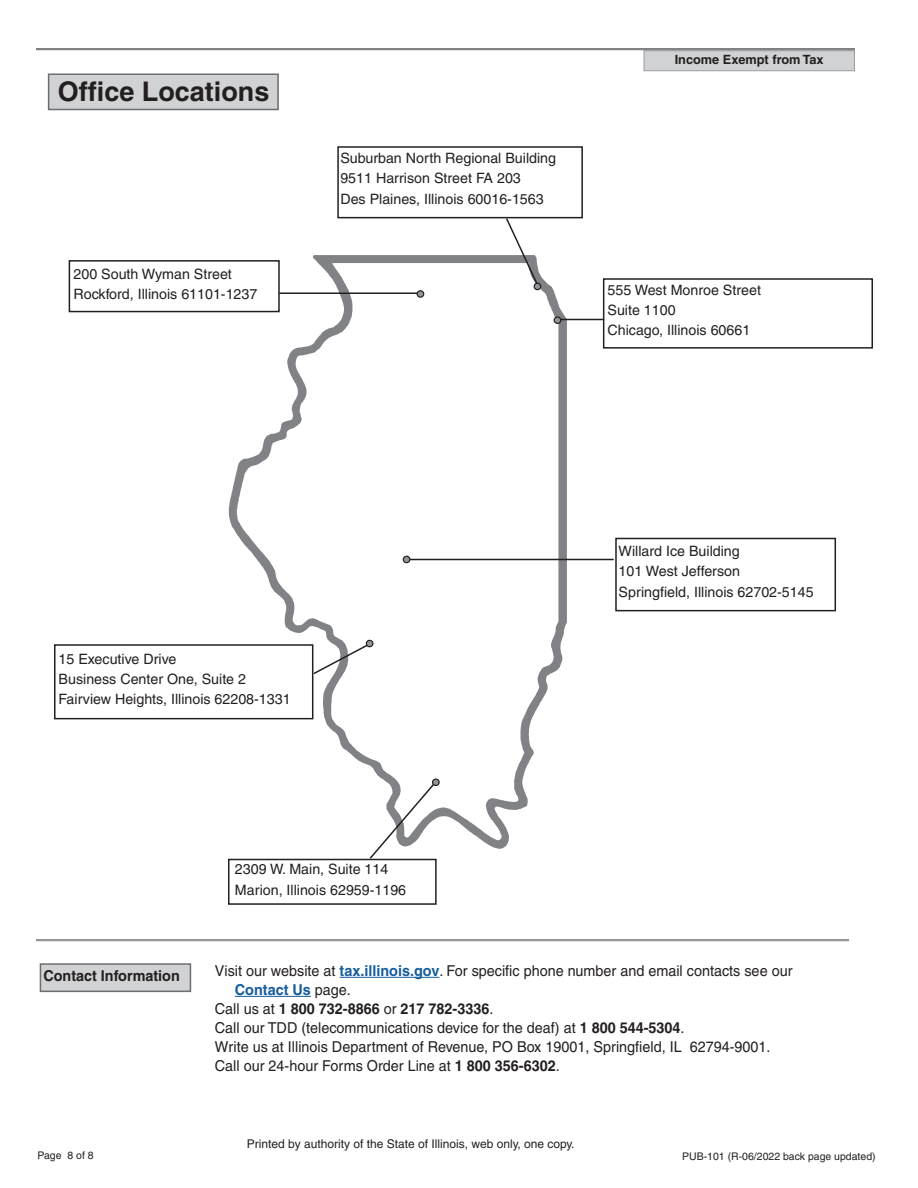
<style>
.page{position:relative;width:918px;height:1188px;background:#fff}
.page>*{position:absolute;margin:0;border:0;box-sizing:border-box;transform-origin:0 0}
.t1{font:700 27px "Helvetica";color:#231f20}
.t2{font:15px "Helvetica";color:#231f20;scale:.96 1}
.t3{font:700 15px "Helvetica";color:#231f20;scale:.96 1}
.t4{font:700 15px "Helvetica";color:#175d9e;scale:.96 1}
.Body_text{font:14.25px "Helvetica";color:#231f20}
.t5{font:700 12.75px "Helvetica";color:#231f20}
.t6{font:12px "Helvetica";color:#231f20}
.t7{font:10.5px "Helvetica";color:#231f20}
.s1{font-weight:700;color:#175d9e}
.s2{font-weight:400;color:#231f20}
.s3{font-weight:400}
.s4{font-weight:700}
</style>
<div class="page">
<div style="left:644px;top:50px;width:211px;height:21px;background:#d1d2d4;border:1px solid #9d9fa2"></div>
<hr style="left:36px;top:48px;width:819px;height:2px;background:#808285">
<img style="left:229px;top:256px;width:339px;height:593px">
<hr style="left:340px;top:977px;width:99px;height:1px;background:#175d9e">
<hr style="left:235px;top:996px;width:76px;height:1px;background:#175d9e">
<hr style="left:36px;top:939px;width:813px;height:2px;background:#939598">
<div style="left:40px;top:963px;width:151px;height:29px;background:#d1d2d4;border:2px solid #6c6d70"></div>
<div style="left:337px;top:146px;width:246px;height:72px;border:2px solid #231f20"></div>
<div style="left:603px;top:278px;width:270px;height:71px;border:2px solid #231f20"></div>
<div style="left:615px;top:538px;width:221px;height:73px;border:2px solid #231f20"></div>
<div style="left:228px;top:859px;width:209px;height:46px;border:2px solid #231f20"></div>
<div style="left:54px;top:644px;width:259px;height:75px;border:2px solid #231f20"></div>
<div style="left:69px;top:260px;width:211px;height:52px;border:2px solid #231f20"></div>
<svg style="left:505px;top:217px;width:36px;height:73px"></svg>
<hr style="left:558px;top:319px;width:46px;height:1px;background:#231f20">
<hr style="left:404px;top:559px;width:210px;height:1px;background:#231f20">
<svg style="left:312px;top:642px;width:59px;height:34px"></svg>
<hr style="left:279px;top:292px;width:141px;height:2px;background:#231f20">
<div style="left:48px;top:74px;width:231px;height:36px;background:#d1d2d4;border:2px solid #6c6d70"></div>
<div style="left:366px;top:640px;width:7px;height:7px;background:#939598;border-radius:50%"></div>
<div style="left:366px;top:640px;width:8px;height:7px;border:1px solid #231f20;border-radius:50%"></div>
<div style="left:403px;top:556px;width:7px;height:7px;background:#939598;border-radius:50%"></div>
<div style="left:403px;top:556px;width:7px;height:7px;border:1px solid #231f20;border-radius:50%"></div>
<div style="left:417px;top:291px;width:7px;height:6px;background:#939598;border-radius:50%"></div>
<div style="left:417px;top:290px;width:7px;height:8px;border:1px solid #231f20;border-radius:50%"></div>
<div style="left:534px;top:283px;width:7px;height:7px;background:#939598;border-radius:50%"></div>
<div style="left:534px;top:283px;width:7px;height:7px;border:1px solid #231f20;border-radius:50%"></div>
<div style="left:554px;top:317px;width:7px;height:6px;background:#939598;border-radius:50%"></div>
<div style="left:554px;top:316px;width:7px;height:8px;border:1px solid #231f20;border-radius:50%"></div>
<svg style="left:368px;top:778px;width:72px;height:82px"></svg>
<div style="left:432px;top:778px;width:8px;height:8px;border:1px solid #231f20;border-radius:50%"></div>
<p class="t1" style="left:58px;top:75px;width:213px">Office Locations</p>
<p class="Body_text" style="left:74px;top:265px;width:160px">200 South Wyman Street</p>
<p class="Body_text" style="left:74px;top:286px;width:185px">Rockford, Illinois 61101-1237</p>
<p class="Body_text" style="left:340px;top:150px;width:217px">Suburban North Regional Building</p>
<p class="Body_text" style="left:340px;top:170px;width:182px">9511 Harrison Street FA 203</p>
<p class="Body_text" style="left:340px;top:190px;width:205px">Des Plaines, Illinois 60016-1563</p>
<p class="t5" style="left:675px;top:52px;width:150px">Income Exempt from Tax</p>
<p class="Body_text" style="left:608px;top:282px;width:155px">555 West Monroe Street</p>
<p class="Body_text" style="left:608px;top:302px;width:70px">Suite 1100</p>
<p class="Body_text" style="left:608px;top:322px;width:144px">Chicago, Illinois 60661</p>
<p class="Body_text" style="left:59px;top:650px;width:119px">15 Executive Drive</p>
<p class="Body_text" style="left:59px;top:671px;width:189px">Business Center One, Suite 2</p>
<p class="Body_text" style="left:59px;top:691px;width:234px">Fairview Heights, Illinois 62208-1331</p>
<p class="Body_text" style="left:235px;top:861px;width:155px">2309 W. Main, Suite 114</p>
<p class="Body_text" style="left:235px;top:881px;width:173px">Marion, Illinois 62959-1196</p>
<p class="Body_text" style="left:619px;top:543px;width:123px">Willard Ice Building</p>
<p class="Body_text" style="left:619px;top:563px;width:123px">101 West Jefferson</p>
<p class="Body_text" style="left:619px;top:583px;width:197px">Springfield, Illinois 62702-5145</p>
<p class="t3" style="left:43px;top:966px;width:144px">Contact Information</p>
<p class="t2" style="left:215px;top:962px;width:603px">Visit our website at <span class="s1">tax.illinois.gov</span>. For specific phone number and email contacts see our</p>
<p class="t4" style="left:235px;top:980px;width:122px">Contact Us <span class="s2">page.</span></p>
<p class="t3" style="left:215px;top:999px;width:292px"><span class="s3">Call us at</span> 1 800 732-8866 <span class="s3">or</span> 217 782-3336<span class="s3">.</span></p>
<p class="t2" style="left:215px;top:1019px;width:491px">Call our TDD (telecommunications device for the deaf) at <span class="s4">1 800 544-5304</span>.</p>
<p class="t2" style="left:215px;top:1038px;width:580px">Write us at Illinois Department of Revenue, PO Box 19001, Springfield, IL 62794-9001.</p>
<p class="t2" style="left:215px;top:1057px;width:361px">Call our 24-hour Forms Order Line at <span class="s4">1 800 356-6302</span>.</p>
<p class="t6" style="left:247px;top:1137px;width:329px">Printed by authority of the State of Illinois, web only, one copy.</p>
<p class="t7" style="left:38px;top:1149px;width:58px">Page 8 of 8</p>
<p class="t7" style="left:682px;top:1150px;width:195px">PUB-101 (R-06/2022 back page updated)</p>
</div>
